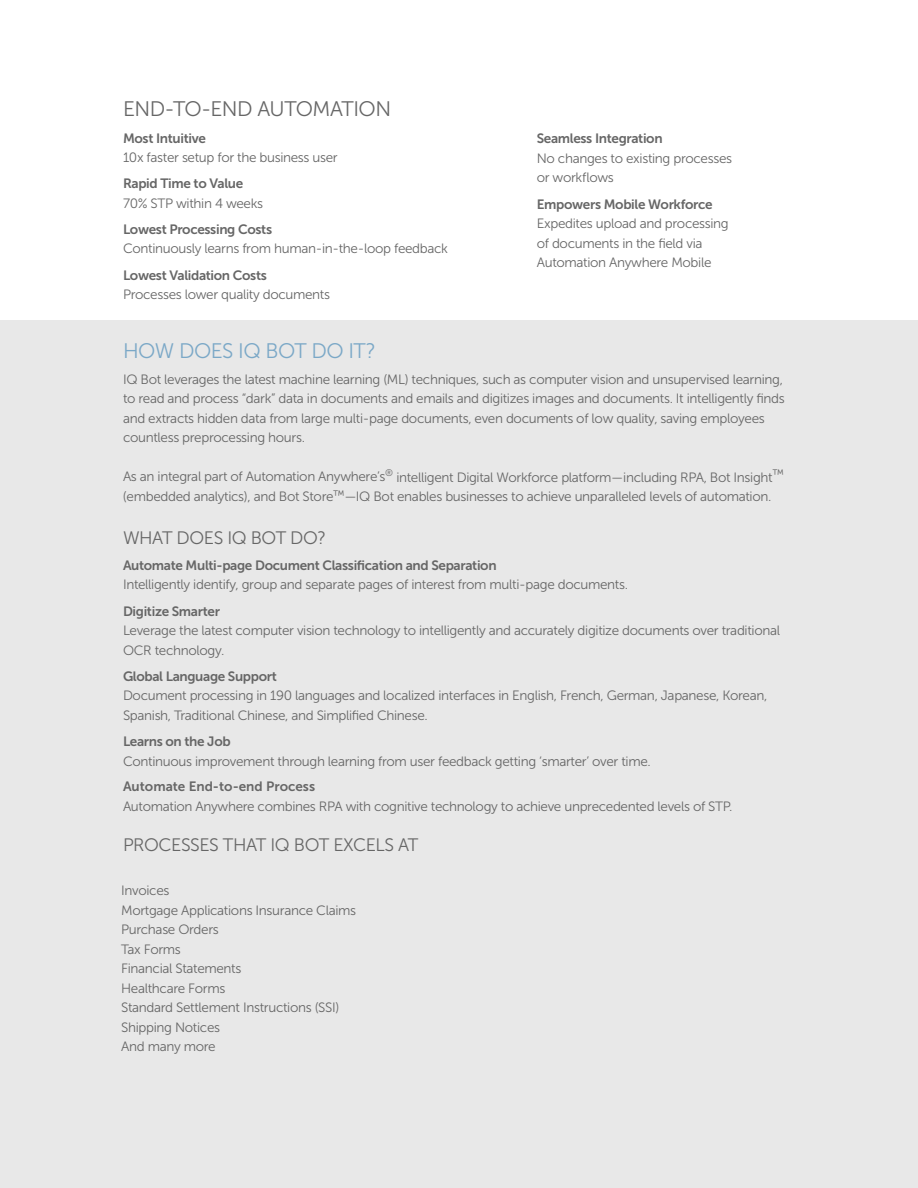
<style>
.page{position:relative;width:918px;height:1188px;background:#fff}
.page>*{position:absolute;margin:0;border:0;box-sizing:border-box;transform-origin:0 0}
.t1{font:21px "Museo Sans 300";letter-spacing:-.025em;color:#666}
.t2{font:21px "Museo Sans 300";letter-spacing:-.025em;color:#7ba8c7}
.t3{font:18px "Museo Sans 300";letter-spacing:-.025em;color:#666}
.t4{font:13.5px/19.5px "Museo Sans 300";letter-spacing:-.025em;color:#666}
.t5{font:13.5px "Museo Sans 700";letter-spacing:-.025em;color:#666}
.t6{font:13.5px "Museo Sans 700";color:#666}
</style>
<div class="page">
<div style="left:0;top:320px;width:918px;height:868px;background:#e8e8e8"></div>
<h1 class="t1" style="left:123px;top:98px;width:270px">END-TO-END AUTOMATION</h1>
<p class="t5" style="left:123px;top:130px;width:84px">Most Intuitive</p>
<p class="t4" style="left:123px;top:148px;width:216px">10x faster setup for the business user</p>
<p class="t5" style="left:123px;top:176px;width:122px">Rapid Time to Value</p>
<p class="t4" style="left:123px;top:193px;width:142px">70% STP within 4 weeks</p>
<p class="t5" style="left:123px;top:222px;width:151px">Lowest Processing Costs</p>
<p class="t4" style="left:123px;top:239px;width:327px">Continuously learns from human-in-the-loop feedback</p>
<p class="t5" style="left:123px;top:268px;width:145px">Lowest Validation Costs</p>
<p class="t4" style="left:123px;top:285px;width:209px">Processes lower quality documents</p>
<p class="t5" style="left:537px;top:131px;width:127px">Seamless Integration</p>
<p class="t4" style="left:537px;top:149px;width:197px">No changes to existing processes or workflows</p>
<p class="t5" style="left:537px;top:196px;width:177px">Empowers Mobile Workforce</p>
<p class="t4" style="left:537px;top:214px;width:194px">Expedites upload and processing of documents in the field via<br>Automation Anywhere Mobile</p>
<h1 class="t2" style="left:123px;top:339px;width:254px">HOW DOES IQ BOT DO IT?</h1>
<p class="t4" style="left:123px;top:370px;width:663px">IQ Bot leverages the latest machine learning (ML) techniques, such as computer vision and unsupervised learning, to read and process “dark” data in documents and emails and digitizes images and documents. It intelligently finds and extracts hidden data from large multi-page documents, even documents of low quality, saving employees countless preprocessing hours.</p>
<p class="t4" style="left:123px;top:467px;width:662px">As an integral part of Automation Anywhere’s<sup>®</sup> intelligent Digital Workforce platform—including RPA, Bot Insight<sup>™ </sup>(embedded analytics), and Bot Store<sup>™</sup>—IQ Bot enables businesses to achieve unparalleled levels of automation.</p>
<h2 class="t3" style="left:123px;top:528px;width:205px">WHAT DOES IQ BOT DO?</h2>
<p class="t5" style="left:123px;top:558px;width:375px">Automate Multi-page Document Classification and Separation</p>
<p class="t4" style="left:123px;top:575px;width:507px">Intelligently identify, group and separate pages of interest from multi-page documents.</p>
<p class="t5" style="left:123px;top:604px;width:98px">Digitize Smarter</p>
<p class="t4" style="left:123px;top:621px;width:659px">Leverage the latest computer vision technology to intelligently and accurately digitize documents over traditional<br>OCR technology.</p>
<p class="t5" style="left:123px;top:669px;width:155px">Global Language Support</p>
<p class="t4" style="left:123px;top:686px;width:646px">Document processing in 190 languages and localized interfaces in English, French, German, Japanese, Korean,<br>Spanish, Traditional Chinese, and Simplified Chinese.</p>
<p class="t5" style="left:123px;top:734px;width:109px">Learns on the Job</p>
<p class="t4" style="left:123px;top:751px;width:529px">Continuous improvement through learning from user feedback getting ‘smarter’ over time.</p>
<p class="t6" style="left:123px;top:779px;width:194px">Automate End-to-end Process</p>
<p class="t4" style="left:123px;top:796px;width:611px">Automation Anywhere combines RPA with cognitive technology to achieve unprecedented levels of STP.</p>
<h2 class="t3" style="left:123px;top:835px;width:297px">PROCESSES THAT IQ BOT EXCELS AT</h2>
<p class="t4" style="left:121px;top:881px;width:236px">Invoices<br>Mortgage Applications Insurance Claims<br>Purchase Orders<br>Tax Forms<br>Financial Statements<br>Healthcare Forms<br>Standard Settlement Instructions (SSI)<br>Shipping Notices<br>And many more</p>
</div>
